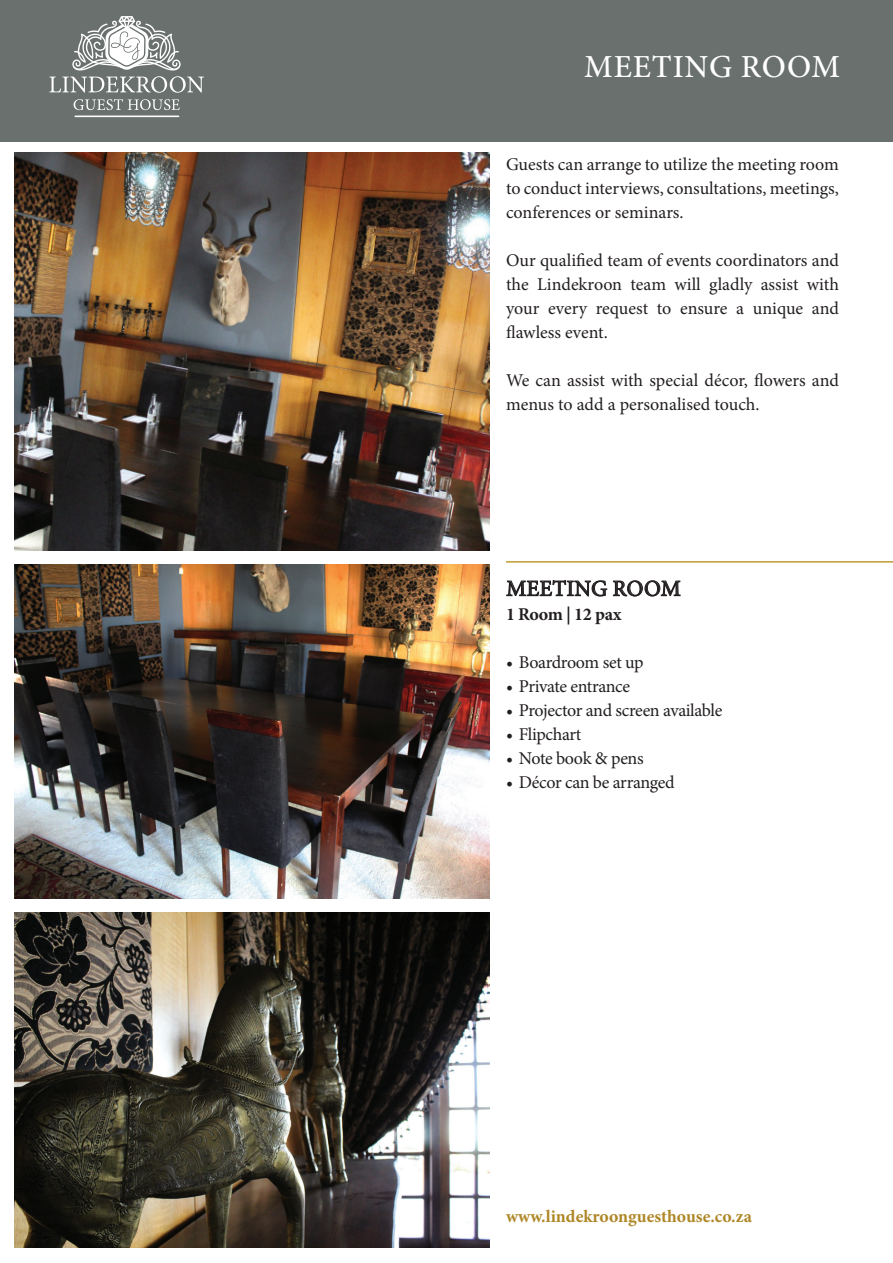
<style>
.page{position:relative;width:893px;height:1263px;background:#fff}
.page>*{position:absolute;margin:0;border:0;box-sizing:border-box;transform-origin:0 0}
.t1{font:500 32.1px "Minion Pro";letter-spacing:.025em;color:#fff}
.t2{font:22.5px "Minion Pro";letter-spacing:.01em;color:#231f20}
.t3{font:18px/24px "Minion Pro";letter-spacing:-.01em;color:#231f20;text-align:justify}
.t4{font:700 18px "Minion Pro";letter-spacing:-.02em;color:#231f20}
.t5{font:700 17.7px "Minion Pro";color:#ae8726}
</style>
<div class="page">
<div style="left:0;top:0;width:893px;height:142px;background:#6a706e"></div>
<hr style="left:75px;top:116px;width:104px;height:1px;background:#fff">
<svg style="left:49px;top:76px;width:155px;height:17px"></svg>
<svg style="left:74px;top:99px;width:106px;height:11px"></svg>
<svg style="left:72px;top:16px;width:109px;height:54px"></svg>
<hr style="left:506px;top:561px;width:387px;height:2px;background:#be9a2e">
<svg style="left:506px;top:561px;width:101px;height:36px"></svg>
<svg style="left:613px;top:561px;width:68px;height:36px"></svg>
<img style="left:14px;top:153px;width:475px;height:398px">
<img style="left:14px;top:564px;width:475px;height:334px">
<img style="left:14px;top:912px;width:475px;height:335px">
<h1 class="t1" style="left:584px;top:45px;width:257px">MEETING ROOM</h1>
<p class="t3" style="left:506px;top:153px;width:334px">Guests can arrange to utilize the meeting room to conduct interviews, consultations, meetings, conferences or seminars.</p>
<p class="t3" style="left:506px;top:249px;width:334px">Our qualified team of events coordinators and the Lindekroon team will gladly assist with your every request to ensure a unique and flawless event.</p>
<p class="t3" style="left:506px;top:369px;width:334px">We can assist with special décor, flowers and menus to add a personalised touch.</p>
<p class="t2" style="left:506px;top:573px;width:139px">MEETING room</p>
<p class="t4" style="left:506px;top:601px;width:117px">1 Room | 12 pax</p>
<p class="t3" style="left:506px;top:650px;width:139px">• Boardroom set up</p>
<p class="t3" style="left:506px;top:674px;width:126px">• Private entrance</p>
<p class="t3" style="left:506px;top:698px;width:218px">• Projector and screen available</p>
<p class="t3" style="left:506px;top:722px;width:77px">• Flipchart</p>
<p class="t3" style="left:506px;top:746px;width:139px">• Note book &amp; pens</p>
<p class="t3" style="left:506px;top:770px;width:170px">• Décor can be arranged</p>
<p class="t5" style="left:506px;top:1204px;width:247px">www.lindekroonguesthouse.co.za</p>
</div>
